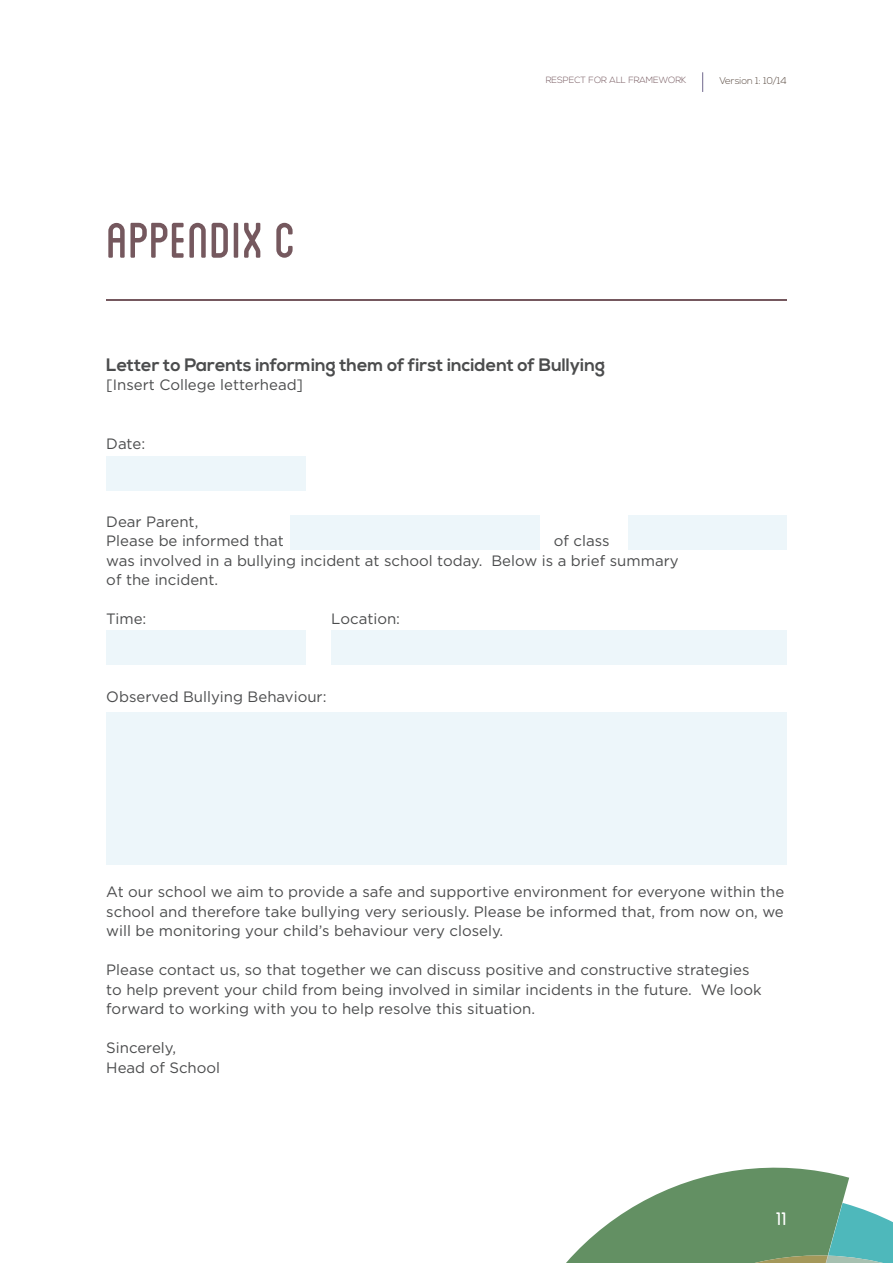
<style>
.page{position:relative;width:893px;height:1263px;background:#fff}
.page>*{position:absolute;margin:0;border:0;box-sizing:border-box;transform-origin:0 0}
.t1{font:70.5px "Blanch Caps";color:#75585e}
.t2{font:25.5px "Blanch Caps";color:#fff}
.t3{font:700 18px "Nexa";color:#4b4c4d}
.t4{font:15px/19.5px "Gotham";color:#4b4c4d}
.t5{font:300 9.75px "Nexa";color:#594a41}
.t6{font:300 9px "Nexa";color:#75585e}
</style>
<div class="page">
<svg style="left:566px;top:1167px;width:283px;height:96px;fill:#639063"></svg>
<svg style="left:622px;top:1203px;width:271px;height:60px;background:#679b78"></svg>
<svg style="left:702px;top:72px;width:1px;height:20px"></svg>
<hr style="left:106px;top:299px;width:681px;height:1px;background:#75585e">
<div style="left:106px;top:456px;width:200px;height:34px;background:#edf6fa"></div>
<div style="left:291px;top:516px;width:249px;height:34px;background:#edf6fa"></div>
<div style="left:628px;top:516px;width:159px;height:34px;background:#edf6fa"></div>
<div style="left:106px;top:631px;width:200px;height:34px;background:#edf6fa"></div>
<div style="left:332px;top:631px;width:455px;height:34px;background:#edf6fa"></div>
<div style="left:106px;top:713px;width:681px;height:152px;background:#edf6fa"></div>
<h1 class="t1" style="left:106px;top:208px;width:191px">APPENDIX C</h1>
<p class="t6" style="left:546px;top:75px;width:142px">RESPECT FOR ALL FRAMEWORK</p>
<p class="t5" style="left:719px;top:75px;width:69px">Version 1: 10/14</p>
<p class="t3" style="left:106px;top:354px;width:500px">Letter to Parents informing them of first incident of Bullying</p>
<p class="t4" style="left:106px;top:375px;width:198px">[Insert College letterhead]</p>
<p class="t4" style="left:106px;top:433px;width:40px">Date:</p>
<p class="t4" style="left:106px;top:511px;width:179px">Dear Parent,<br>Please be informed that</p>
<p class="t4" style="left:106px;top:531px;width:574px;text-indent:448px">of class<br>was involved in a bullying incident at school today. Below is a brief summary of the incident.</p>
<p class="t4" style="left:106px;top:609px;width:42px">Time:</p>
<p class="t4" style="left:331px;top:609px;width:70px">Location:</p>
<p class="t4" style="left:106px;top:687px;width:222px">Observed Bullying Behaviour:</p>
<p class="t4" style="left:106px;top:882px;width:679px;text-align:justify">At our school we aim to provide a safe and supportive environment for everyone within the school and therefore take bullying very seriously. Please be informed that, from now on, we will be monitoring your child’s behaviour very closely.</p>
<p class="t4" style="left:106px;top:960px;width:657px">Please contact us, so that together we can discuss positive and constructive strategies to help prevent your child from being involved in similar incidents in the future. We look forward to working with you to help resolve this situation.</p>
<p class="t4" style="left:106px;top:1038px;width:115px">Sincerely,<br>Head of School</p>
<h2 class="t2" style="left:776px;top:1207px;width:12px">11</h2>
</div>
